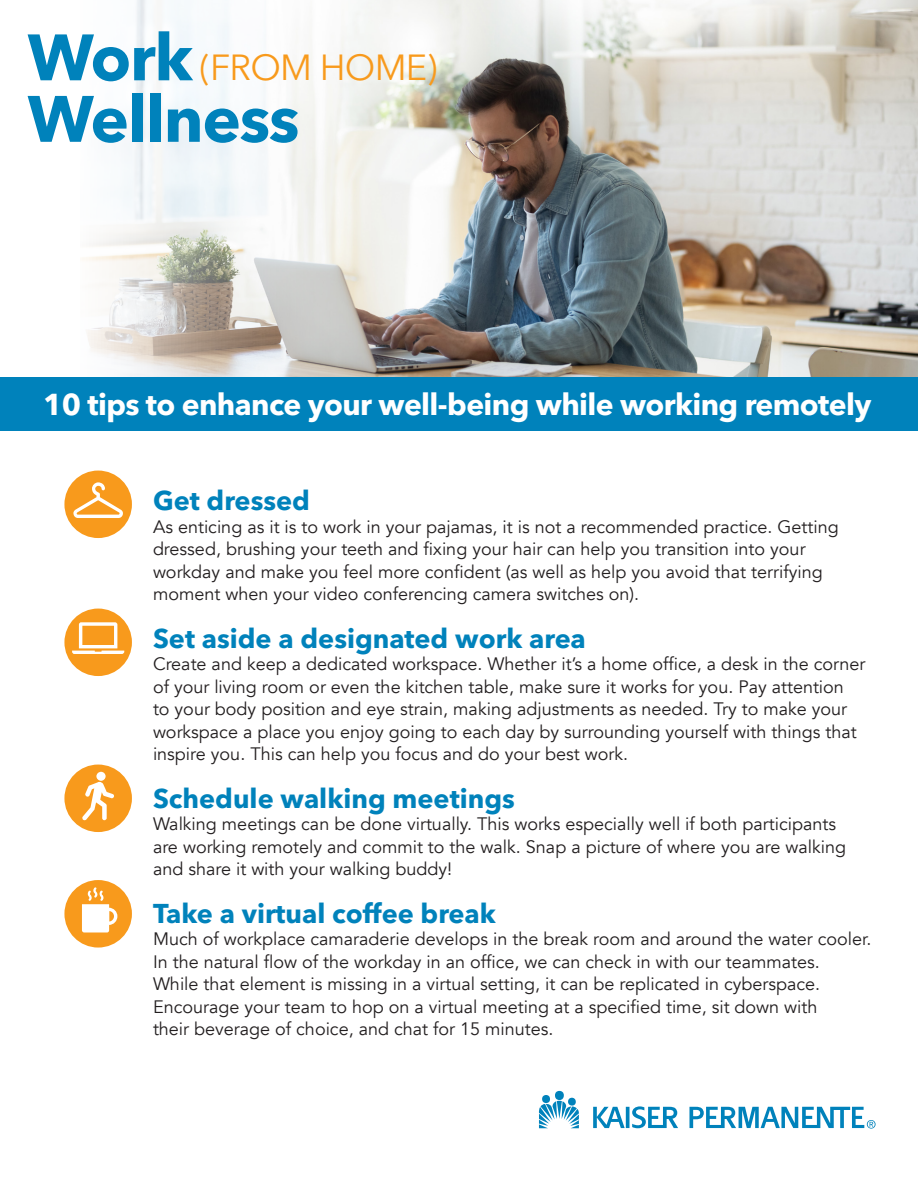
<style>
.page{position:relative;width:918px;height:1188px;background:#fff}
.page>*{position:absolute;margin:0;border:0;box-sizing:border-box;transform-origin:0 0}
.t1{font:700 64.8px "Avenir Next LT Pro";letter-spacing:-.02em;color:#0082bb}
.t2{font:36px "Avenir Next LT Pro";letter-spacing:-.02em;color:#f89a1c}
.t3{font:700 30px "Avenir Next LT Pro";letter-spacing:-.02em;color:#fff}
._18_pt_blue_bold{font:700 27px "Avenir Next LT Pro";color:#0082bb}
._12_black_text{font:18px/22.5px "Avenir";color:#231f20}
.s1{font-weight:700;font-size:64.8px;color:#0082bb}
</style>
<div class="page">
<img style="left:82px;top:0;width:836px;height:377px">
<div style="left:64px;top:609px;width:68px;height:67px;background:#f89a1c;border-radius:50%"></div>
<div style="left:64px;top:765px;width:68px;height:67px;background:#f89a1c;border-radius:50%"></div>
<div style="left:64px;top:880px;width:68px;height:68px;background:#f89a1c;border-radius:50%"></div>
<div style="left:64px;top:471px;width:68px;height:67px;background:#f89a1c;border-radius:50%"></div>
<div style="left:0;top:377px;width:918px;height:54px;background:#0082bb"></div>
<svg style="left:73px;top:482px;width:50px;height:36px"></svg>
<svg style="left:72px;top:622px;width:52px;height:32px"></svg>
<div style="left:96px;top:772px;width:10px;height:9px;background:#fff;border-radius:50%"></div>
<svg style="left:82px;top:782px;width:32px;height:38px"></svg>
<svg style="left:82px;top:887px;width:35px;height:46px"></svg>
<svg style="left:539px;top:1095px;width:40px;height:33px"></svg>
<div style="left:555px;top:1091px;width:9px;height:9px;background:#0082bb;border-radius:50%"></div>
<hr style="left:626px;top:1107px;width:3px;height:21px;background:#0082bb">
<svg style="left:593px;top:1107px;width:32px;height:21px"></svg>
<svg style="left:632px;top:1106px;width:46px;height:22px"></svg>
<svg style="left:689px;top:1107px;width:187px;height:22px"></svg>
<p class="t2" style="left:28px;top:46px;width:411px"><span class="s1">Work</span> (FROM HOME)</p>
<p class="t1" style="left:28px;top:79px;width:273px">Wellness</p>
<p class="t3" style="left:43px;top:386px;width:830px">10 tips to enhance your well-being while working remotely</p>
<p class="_18_pt_blue_bold" style="left:153px;top:484px;width:159px">Get dressed</p>
<p class="_12_black_text" style="left:153px;top:516px;width:687px">As enticing as it is to work in your pajamas, it is not a recommended practice. Getting dressed, brushing your teeth and fixing your hair can help you transition into your workday and make you feel more confident (as well as help you avoid that terrifying moment when your video conferencing camera switches on).</p>
<p class="_18_pt_blue_bold" style="left:153px;top:622px;width:434px">Set aside a designated work area</p>
<p class="_12_black_text" style="left:153px;top:653px;width:714px">Create and keep a dedicated workspace. Whether it’s a home office, a desk in the corner of your living room or even the kitchen table, make sure it works for you. Pay attention<br>to your body position and eye strain, making adjustments as needed. Try to make your workspace a place you enjoy going to each day by surrounding yourself with things that inspire you. This can help you focus and do your best work.</p>
<p class="_18_pt_blue_bold" style="left:153px;top:782px;width:363px">Schedule walking meetings</p>
<p class="_12_black_text" style="left:153px;top:813px;width:695px">Walking meetings can be done virtually. This works especially well if both participants are working remotely and commit to the walk. Snap a picture of where you are walking and share it with your walking buddy!</p>
<p class="_18_pt_blue_bold" style="left:153px;top:897px;width:344px">Take a virtual coffee break</p>
<p class="_12_black_text" style="left:153px;top:928px;width:720px">Much of workplace camaraderie develops in the break room and around the water cooler.<br>In the natural flow of the workday in an office, we can check in with our teammates.<br>While that element is missing in a virtual setting, it can be replicated in cyberspace.<br>Encourage your team to hop on a virtual meeting at a specified time, sit down with<br>their beverage of choice, and chat for 15 minutes.</p>
</div>
